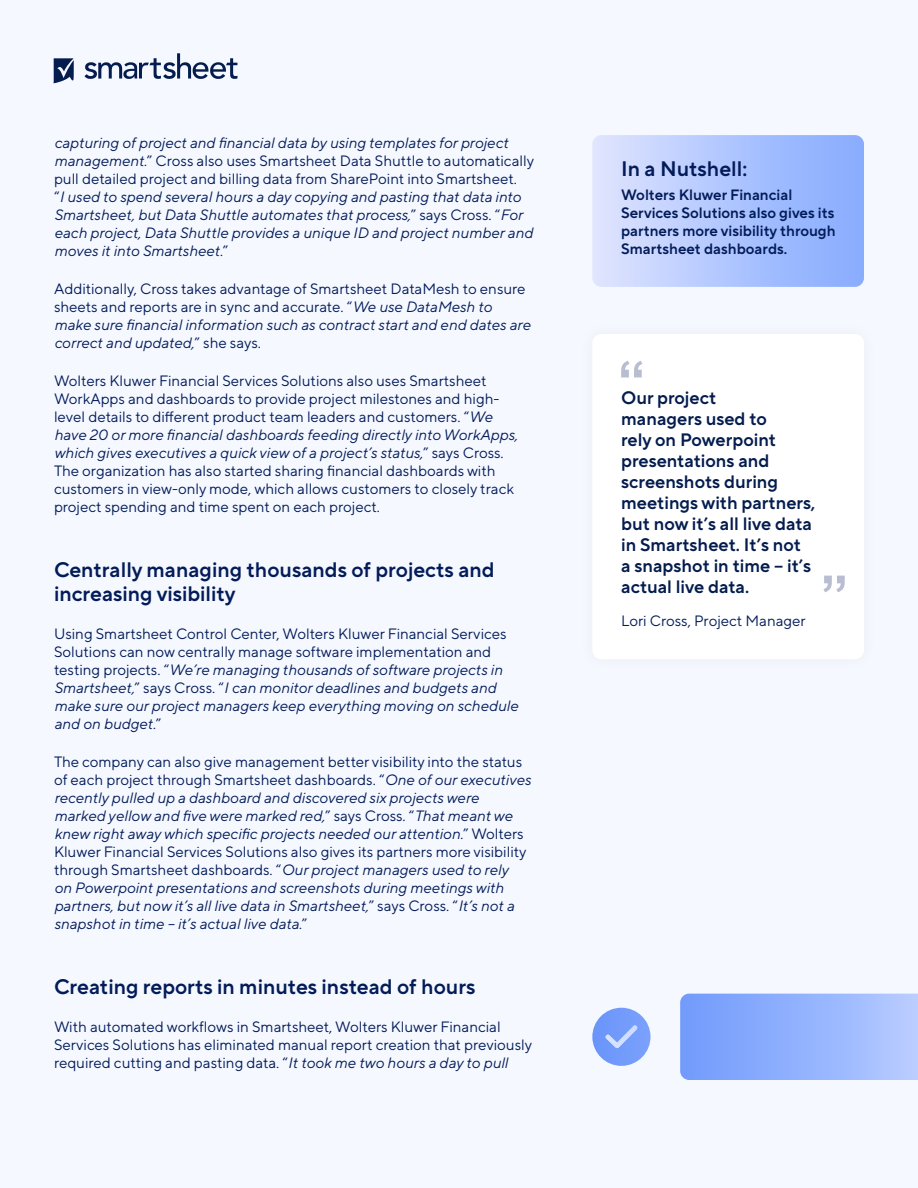
<style>
.page{position:relative;width:918px;height:1188px;background:#f5f8ff}
.page>*{position:absolute;margin:0;border:0;box-sizing:border-box;transform-origin:0 0}
.Main_Body_Large_Subhead{font:600 21px/24px "TT Norms Pro";color:#031c59}
.Header_in_Blue_Gradient_Box{font:600 21px "TT Norms Pro";color:#031c59}
.Quote_in_White_box{font:600 18px/21px "TT Norms Pro";color:#041c4e}
.Main_Body_Text{font:italic 15px/18px "TT Norms Pro";color:#031c59}
.Main_Body_Text-2{font:15px/18px "TT Norms Pro";color:#031c59}
.Text_in_Blue_Gradient_Box{font:600 15px/18px "TT Norms Pro";color:#031c59}
.Quote_Byline{font:15px "TT Norms Pro";color:#031c59}
.s1{font-style:normal}
.s2{font-style:italic}
</style>
<div class="page">
<svg style="left:680px;top:994px;width:238px;height:86px;background:#93b2fd"></svg>
<svg style="left:84px;top:53px;width:153px;height:26px"></svg>
<svg style="left:53px;top:58px;width:21px;height:25px"></svg>
<svg style="left:592px;top:1008px;width:59px;height:58px"></svg>
<svg style="left:592px;top:135px;width:272px;height:152px;background:#b1c7fe"></svg>
<div style="left:592px;top:334px;width:272px;height:325px;background:#fff;border-radius:9px"></div>
<svg style="left:621px;top:361px;width:21px;height:16px"></svg>
<svg style="left:824px;top:576px;width:21px;height:16px"></svg>
<p class="Main_Body_Text" style="left:54px;top:132px;width:482px">capturing of project and financial data by using templates for project management.<span class="s1">” Cross also uses Smartsheet Data Shuttle to automatically pull detailed project and billing data from SharePoint into Smartsheet.<br>“</span>I used to spend several hours a day copying and pasting that data into Smartsheet, but Data Shuttle automates that process,<span class="s1">” says Cross. “</span>For each project, Data Shuttle provides a unique ID and project number and moves it into Smartsheet.<span class="s1">”</span></p>
<p class="Main_Body_Text-2" style="left:54px;top:279px;width:478px">Additionally, Cross takes advantage of Smartsheet DataMesh to ensure sheets and reports are in sync and accurate. “<span class="s2">We use DataMesh to make sure financial information such as contract start and end dates are correct and updated,</span>” she says.</p>
<p class="Main_Body_Text-2" style="left:54px;top:371px;width:465px">Wolters Kluwer Financial Services Solutions also uses Smartsheet WorkApps and dashboards to provide project milestones and high&shy;level details to different product team leaders and customers. “<span class="s2">We have 20 or more financial dashboards feeding directly into WorkApps, which gives executives a quick view of a project’s status,</span>” says Cross.<br>The organization has also started sharing financial dashboards with customers in view-only mode, which allows customers to closely track project spending and time spent on each project.</p>
<p class="Main_Body_Large_Subhead" style="left:54px;top:556px;width:442px">Centrally managing thousands of projects and increasing visibility</p>
<p class="Main_Body_Text" style="left:54px;top:624px;width:466px"><span class="s1">Using Smartsheet Control Center, Wolters Kluwer Financial Services Solutions can now centrally manage software implementation and testing projects. “</span>We’re managing thousands of software projects in Smartsheet,<span class="s1">” says Cross. “</span>I can monitor deadlines and budgets and make sure our project managers keep everything moving on schedule and on budget.<span class="s1">”</span></p>
<p class="Main_Body_Text" style="left:54px;top:752px;width:478px"><span class="s1">The company can also give management better visibility into the status of each project through Smartsheet dashboards. “</span>One of our executives recently pulled up a dashboard and discovered six projects were marked yellow and five were marked red,<span class="s1">” says Cross. “</span>That meant we knew right away which specific projects needed our attention.<span class="s1">” Wolters Kluwer Financial Services Solutions also gives its partners more visibility through Smartsheet dashboards. “</span>Our project managers used to rely<br>on Powerpoint presentations and screenshots during meetings with partners, but now it’s all live data in Smartsheet,<span class="s1">” says Cross. “</span>It’s not a snapshot in time – it’s actual live data.<span class="s1">”</span></p>
<p class="Main_Body_Large_Subhead" style="left:54px;top:973px;width:423px">Creating reports in minutes instead of hours</p>
<p class="Main_Body_Text-2" style="left:54px;top:1017px;width:480px">With automated workflows in Smartsheet, Wolters Kluwer Financial<br>Services Solutions has eliminated manual report creation that previously required cutting and pasting data. “<span class="s2">It took me two hours a day to pull</span></p>
<p class="Header_in_Blue_Gradient_Box" style="left:621px;top:153px;width:128px">In a Nutshell:</p>
<p class="Text_in_Blue_Gradient_Box" style="left:621px;top:185px;width:216px">Wolters Kluwer Financial<br>Services Solutions also gives its partners more visibility through<br>Smartsheet dashboards.</p>
<p class="Quote_in_White_box" style="left:621px;top:386px;width:196px">Our project<br>managers used to<br>rely on Powerpoint presentations and screenshots during meetings with partners, but now it’s all live data in Smartsheet. It’s not<br>a snapshot in time – it’s actual live data.</p>
<p class="Quote_Byline" style="left:621px;top:610px;width:186px">Lori Cross, Project Manager</p>
</div>
